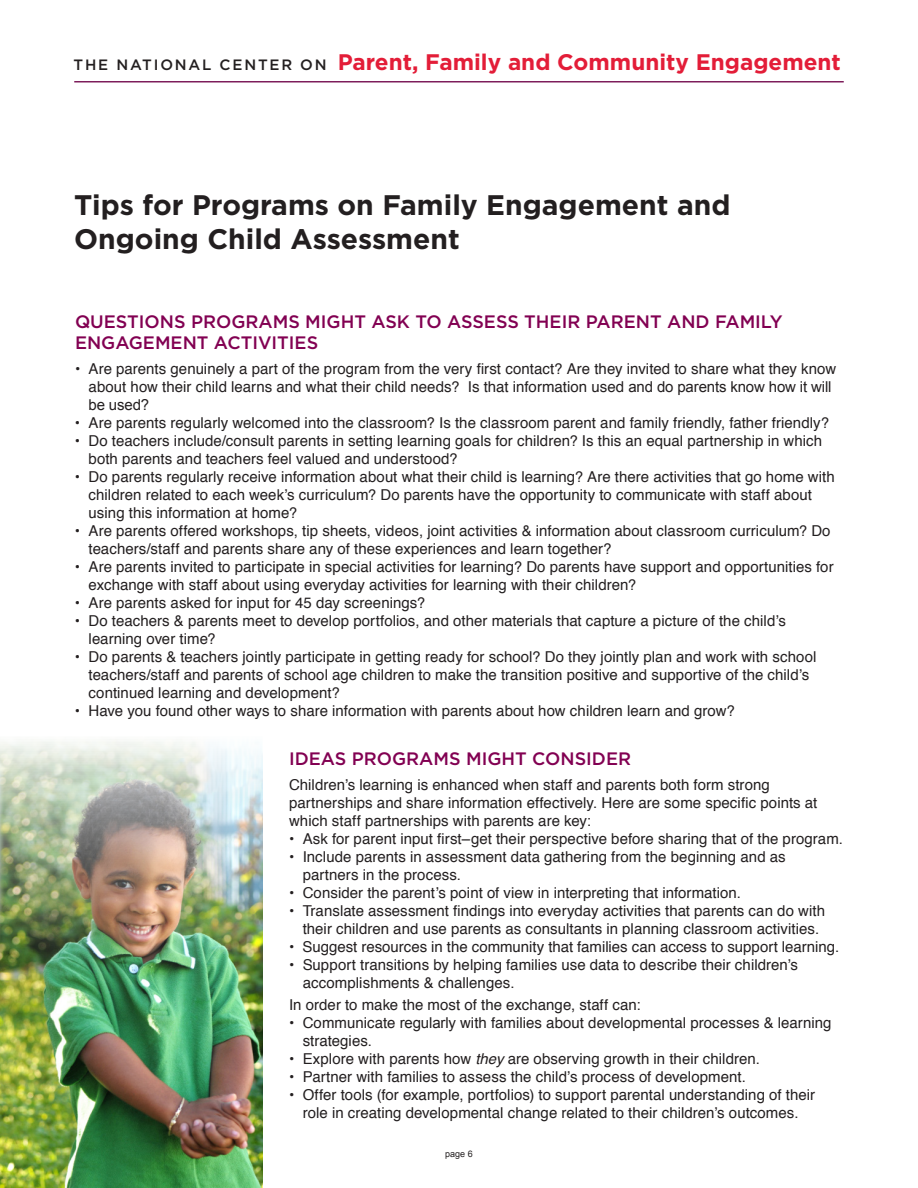
<style>
.page{position:relative;width:918px;height:1188px;background:#fff}
.page>*{position:absolute;margin:0;border:0;box-sizing:border-box;transform-origin:0 0}
.t1{font:700 28.2px/33.9px "Gotham";color:#231f20}
.t2{font:700 22.5px "Gotham";color:#e31d38}
.t3{font:500 18px/21.6px "Gotham";color:#820052}
.t4{font:15px/18px "Helvetica";letter-spacing:.005em;color:#231f20}
.t5{font:9px "Arial";color:#231f20}
.s1{font-weight:500;font-size:15px;color:#231f20}
.s2{font-family:"Arial"}
.s3{font-style:italic}
</style>
<div class="page">
<hr style="left:74px;top:81px;width:770px;height:1px;background:#7d1d5b">
<img style="left:0;top:741px;width:262px;height:447px">
<p class="t2" style="left:74px;top:49px;width:769px"><span class="s1">THE NATIONAL CENTER ON</span> Parent, Family and Community Engagement</p>
<h1 class="t1" style="left:74px;top:188px;width:658px">Tips for Programs on Family Engagement and<br>Ongoing Child Assessment</h1>
<h2 class="t3" style="left:75px;top:311px;width:709px">QUESTIONS PROGRAMS MIGHT ASK TO ASSESS THEIR PARENT AND FAMILY<br>ENGAGEMENT ACTIVITIES</h2>
<p class="t4" style="left:89px;top:360px;width:749px;text-indent:-14px">• Are parents genuinely a part of the program from the very first contact? Are they invited to share what they know about how their child learns and what their child needs? Is that information used <span class="s2">and do parents know how it will be used?</span></p>
<p class="t4" style="left:75px;top:414px;width:756px">• Are parents regularly welcomed into the classroom? Is the classroom parent and family friendly, father friendly?</p>
<p class="t4" style="left:89px;top:432px;width:735px;text-indent:-14px">• Do teachers include/consult parents in setting learning goals for children? Is this an equal partnership in which both parents and teachers feel valued and understood?</p>
<p class="t4" style="left:89px;top:468px;width:748px;text-indent:-14px">• Do parents regularly receive information about what their child is learning? Are there activities that go home with children related to each week’s curriculum? Do parents have the opportunity to communicate with staff about using this information at home?</p>
<p class="t4" style="left:89px;top:522px;width:744px;text-indent:-14px">• Are parents offered workshops, tip sheets, videos, joint activities &amp; information about classroom curriculum? Do teachers/staff and parents share any of these experiences and learn together?</p>
<p class="t4" style="left:89px;top:558px;width:747px;text-indent:-14px">• Are parents invited to participate in special activities for learning? Do parents have support and opportunities for exchange with staff about using everyday activities for learning with their children?</p>
<p class="t4" style="left:75px;top:594px;width:352px">• Are parents asked for input for 45 day screenings?</p>
<p class="t4" style="left:89px;top:612px;width:699px;text-indent:-14px">• Do teachers &amp; parents meet to develop portfolios, and other materials that capture a picture of the child’s learning over time?</p>
<p class="t4" style="left:89px;top:648px;width:729px;text-indent:-14px">• Do parents &amp; teachers jointly participate in getting ready for school? Do they jointly plan and work with school teachers/staff and parents of school age children to make the transition positive and supportive of the child’s continued learning and development?</p>
<p class="t4" style="left:75px;top:702px;width:661px">• Have you found other ways to share information with parents about how children learn and grow?</p>
<h2 class="t3" style="left:289px;top:748px;width:343px">IDEAS PROGRAMS MIGHT CONSIDER</h2>
<p class="t4" style="left:289px;top:776px;width:530px">Children’s learning is enhanced when staff and parents both form strong partnerships and share information effectively. Here are some specific points at which staff partnerships with parents are key:</p>
<p class="t4" style="left:289px;top:830px;width:555px">• Ask for parent input first–get their perspective before sharing that of the program.</p>
<p class="t4" style="left:303px;top:848px;width:485px;text-indent:-14px">• Include parents in assessment data gathering from the beginning and as partners in the process.</p>
<p class="t4" style="left:289px;top:884px;width:453px">• Consider the parent’s point of view in interpreting that information.</p>
<p class="t4" style="left:289px;top:902px;width:537px;text-align:center">• Translate assessment findings into everyday activities that parents can do with their children and use parents as consultants in planning classroom activities.</p>
<p class="t4" style="left:289px;top:938px;width:552px">• Suggest resources in the community that families can access to support learning.</p>
<p class="t4" style="left:303px;top:956px;width:497px;text-indent:-14px">• Support transitions by helping families use data to describe their children’s accomplishments &amp; challenges.</p>
<p class="t4" style="left:289px;top:996px;width:353px">In order to make the most of the exchange, staff can:</p>
<p class="t4" style="left:303px;top:1014px;width:530px;text-indent:-14px">• Communicate <span class="s2">regularly</span> with families about developmental processes &amp; learning strategies.</p>
<p class="t4" style="left:289px;top:1050px;width:472px">• Explore with parents how <span class="s3">they</span> are observing growth in their children.</p>
<p class="t4" style="left:289px;top:1068px;width:458px">• Partner with families to assess the child’s process of development.</p>
<p class="t4" style="left:289px;top:1086px;width:528px;text-align:center">• Offer tools (for example, portfolios) to support parental understanding of their role in creating developmental change related to their children’s outcomes.</p>
<p class="t5" style="left:445px;top:1148px;width:29px">page 6</p>
</div>
